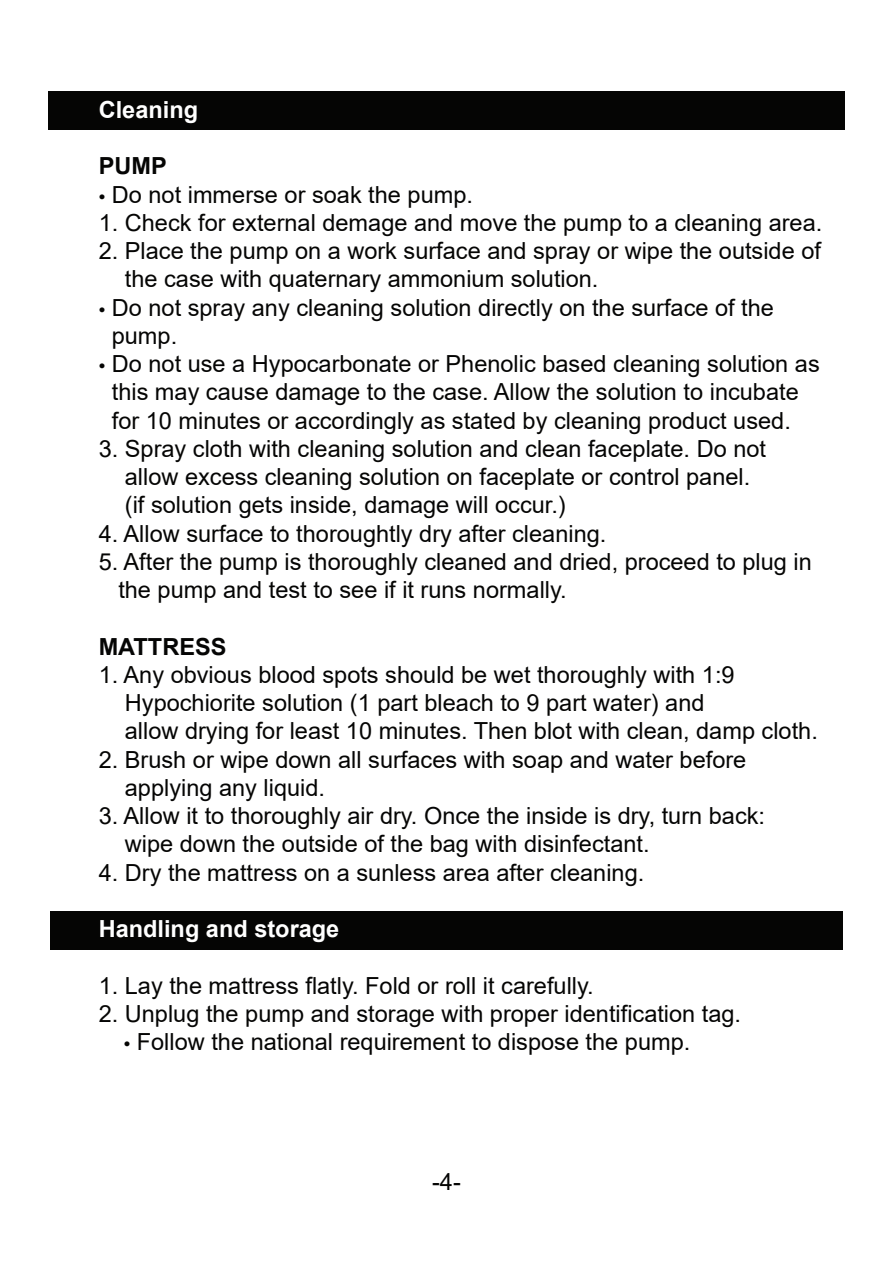
<style>
.page{position:relative;width:893px;height:1263px;background:#fff}
.page>*{position:absolute;margin:0;border:0;box-sizing:border-box;transform-origin:0 0}
.t1{font:23.4px/28.2px "Arial";color:#050504}
.t2{font:700 23.4px "Arial";color:#fff}
.t3{font:700 23.4px "Arial";color:#050504}
.s1{font-family:"Myriad Pro"}
</style>
<div class="page">
<div style="left:50px;top:911px;width:793px;height:38px;background:#050504"></div>
<div style="left:48px;top:91px;width:797px;height:38px;background:#050504"></div>
<p class="t2" style="left:99px;top:93px;width:101px">Cleaning</p>
<p class="t3" style="left:99px;top:150px;width:70px">PUMP</p>
<p class="t1" style="left:99px;top:180px;width:376px"><span class="s1">•</span> Do not immerse or soak the pump.</p>
<p class="t1" style="left:99px;top:208px;width:725px">1. Check for external demage and move the pump to a cleaning area.</p>
<p class="t1" style="left:125px;top:237px;width:698px;text-indent:-26px">2. Place the pump on a work surface and spray or wipe the outside of the case with quaternary ammonium solution.</p>
<p class="t1" style="left:112px;top:293px;width:664px;text-indent:-13px"><span class="s1">•</span> Do not spray any cleaning solution directly on the surface of the pump.</p>
<p class="t1" style="left:112px;top:350px;width:709px;text-indent:-13px"><span class="s1">•</span> Do not use a Hypocarbonate or Phenolic based cleaning solution as this may cause damage to the case. Allow the solution to incubate for 10 minutes or accordingly as stated by cleaning product used.</p>
<p class="t1" style="left:125px;top:434px;width:643px;text-indent:-26px">3. Spray cloth with cleaning solution and clean faceplate. Do not allow excess cleaning solution on faceplate or control panel. (if solution gets inside, damage will occur.)</p>
<p class="t1" style="left:99px;top:519px;width:509px">4. Allow surface to thoroughtly dry after cleaning.</p>
<p class="t1" style="left:118px;top:547px;width:695px;text-indent:-20px">5. After the pump is thoroughly cleaned and dried, proceed to plug in the pump and test to see if it runs normally.</p>
<p class="t3" style="left:99px;top:630px;width:129px">MATTRESS</p>
<p class="t1" style="left:125px;top:660px;width:694px;text-indent:-26px">1. Any obvious blood spots should be wet thoroughly with 1:9<br>Hypochiorite solution (1 part bleach to 9 part water) and<br>allow drying for least 10 minutes. Then blot with clean, damp cloth.</p>
<p class="t1" style="left:125px;top:745px;width:623px;text-indent:-26px">2. Brush or wipe down all surfaces with soap and water before applying any liquid.</p>
<p class="t1" style="left:125px;top:802px;width:642px;text-indent:-26px">3. Allow it to thoroughly air dry. Once the inside is dry, turn back: wipe down the outside of the bag with disinfectant.</p>
<p class="t1" style="left:99px;top:858px;width:547px">4. Dry the mattress on a sunless area after cleaning.</p>
<p class="t2" style="left:99px;top:912px;width:242px">Handling and storage</p>
<p class="t1" style="left:99px;top:971px;width:496px">1. Lay the mattress flatly. Fold or roll it carefully.</p>
<p class="t1" style="left:99px;top:999px;width:644px">2. Unplug the pump and storage with proper identification tag.</p>
<p class="t1" style="left:124px;top:1028px;width:568px"><span class="s1">•</span> Follow the national requirement to dispose the pump.</p>
<p class="t1" style="left:432px;top:1167px;width:30px">-4-</p>
</div>
